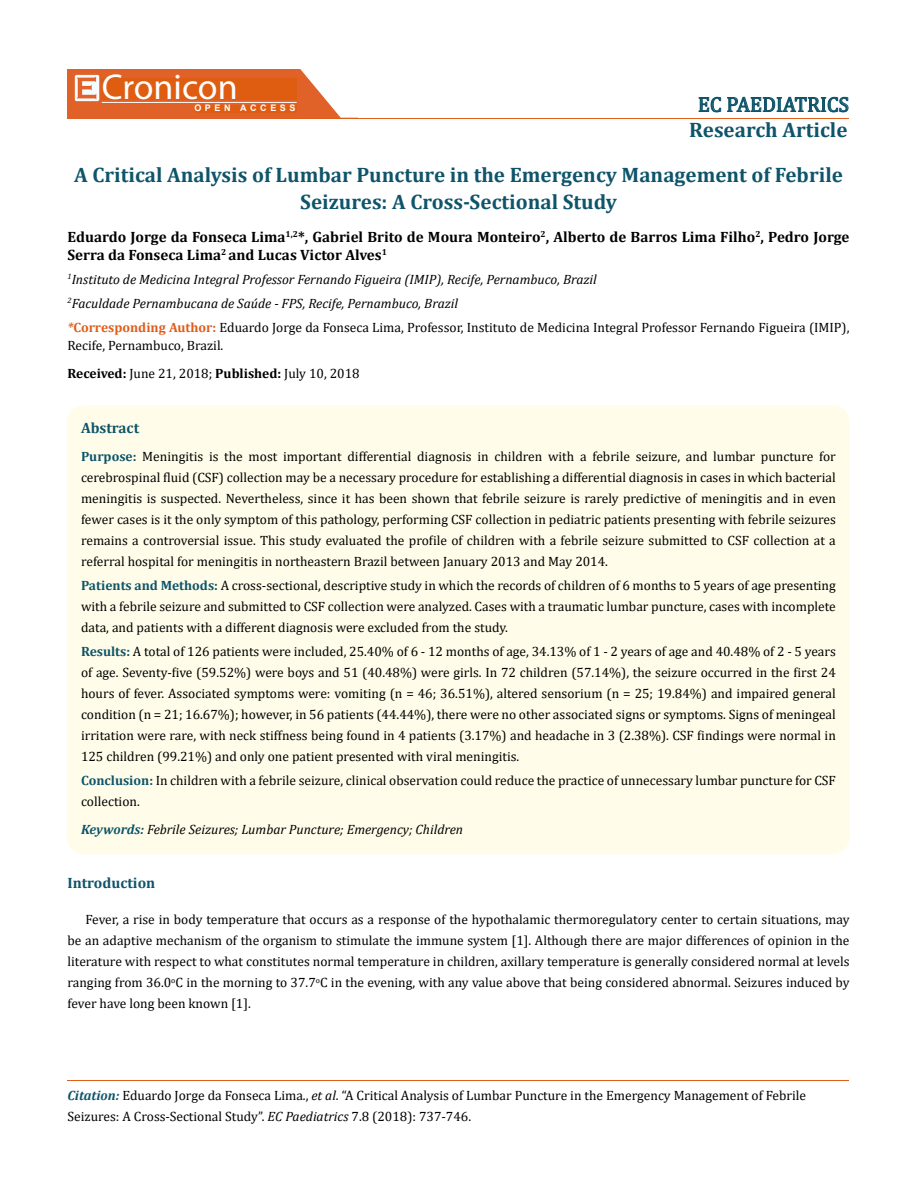
<style>
.page{position:relative;width:917px;height:1190px;background:#fff}
.page>*{position:absolute;margin:0;border:0;box-sizing:border-box;transform-origin:0 0}
.t1{font:36px "Myriad Pro";color:#fff}
.t2{font:700 21px/27px "Cambria";color:#0e546a;text-align:center}
.t3{font:21px "Cambria";color:#0e546a}
.t4{font:700 15px/18px "Cambria";color:#000}
.t5{font:700 15px "Cambria";color:#0e546a}
.t6{font:13.5px/21px "Cambria";color:#000;text-align:justify}
.t7{font:italic 13.5px/24px "Cambria";color:#000}
.t8{font:700 9px "Arial";letter-spacing:.4em;color:#fff}
.s1{font-weight:700;color:#e05d1a}
.s2{font-weight:700;font-style:normal;color:#e05d1a}
.s3{font-style:normal}
.s4{font-weight:700}
.s5{font-weight:700;color:#0e546a}
.s6{font-weight:700;font-style:italic;color:#0e546a}
.s7{font-style:italic}
</style>
<div class="page">
<div style="left:67px;top:70px;width:290px;height:49px;background:#e06228"></div>
<svg style="left:300px;top:69px;width:58px;height:49px"></svg>
<img style="left:75px;top:75px;width:24px;height:26px">
<div style="left:102px;top:79px;width:195px;height:21px;background:#df5d11"></div>
<div style="left:194px;top:105px;width:103px;height:7px;background:#df5d11"></div>
<svg style="left:698px;top:97px;width:23px;height:15px"></svg>
<svg style="left:727px;top:97px;width:121px;height:15px"></svg>
<hr style="left:102px;top:102px;width:194px;height:1px;background:#fff">
<hr style="left:279px;top:118px;width:569px;height:1px;background:#e05d1a">
<hr style="left:67px;top:1080px;width:782px;height:1px;background:#e05d1a">
<div style="left:67px;top:405px;width:782px;height:449px;background:#fffde9;border-radius:18px"></div>
<h1 class="t1" style="left:102px;top:65px;width:138px">Cronicon</h1>
<p class="t8" style="left:194px;top:102px;width:103px">OPEN ACCESS</p>
<h2 class="t3" style="left:697px;top:92px;width:153px">EC PAEDIATRICS</h2>
<h2 class="t2" style="left:689px;top:116px;width:160px">Research Article</h2>
<h2 class="t2" style="left:74px;top:160px;width:770px">A Critical Analysis of Lumbar Puncture in the Emergency Management of Febrile<br>Seizures: A Cross-Sectional Study</h2>
<p class="t4" style="left:67px;top:227px;width:783px">Eduardo Jorge da Fonseca Lima<sup>1,2</sup>*, Gabriel Brito de Moura Monteiro<sup>2</sup>, Alberto de Barros Lima Filho<sup>2</sup>, Pedro Jorge<br>Serra da Fonseca Lima<sup>2</sup> and Lucas Victor Alves<sup>1</sup></p>
<p class="t7" style="left:67px;top:266px;width:783px"><sup>1</sup>Instituto de Medicina Integral Professor Fernando Figueira (IMIP), Recife, Pernambuco, Brazil<br><sup>2</sup>Faculdade Pernambucana de Saúde - FPS, Recife, Pernambuco, Brazil<br><span class="s1">*</span><span class="s2">Corresponding Author:</span> <span class="s3">Eduardo Jorge da Fonseca Lima, Professor, Instituto de Medicina Integral Professor Fernando Figueira (IMIP),</span></p>
<p class="t6" style="left:67px;top:331px;width:294px;line-height:28.5px">Recife, Pernambuco, Brazil.<br><span class="s4">Received:</span> June 21, 2018; <span class="s4">Published:</span> July 10, 2018</p>
<p class="t5" style="left:81px;top:418px;width:60px">Abstract</p>
<p class="t6" style="left:81px;top:445px;width:756px"><span class="s5">Purpose:</span> Meningitis is the most important differential diagnosis in children with a febrile seizure, and lumbar puncture for cerebrospinal fluid (CSF) collection may be a necessary procedure for establishing a differential diagnosis in cases in which bacterial meningitis is suspected. Nevertheless, since it has been shown that febrile seizure is rarely predictive of meningitis and in even fewer cases is it the only symptom of this pathology, performing CSF collection in pediatric patients presenting with febrile seizures remains a controversial issue. This study evaluated the profile of children with a febrile seizure submitted to CSF collection at a referral hospital for meningitis in northeastern Brazil between January 2013 and May 2014.</p>
<p class="t6" style="left:81px;top:574px;width:756px"><span class="s5">Patients and Methods:</span> A cross-sectional, descriptive study in which the records of children of 6 months to 5 years of age presenting with a febrile seizure and submitted to CSF collection were analyzed. Cases with a traumatic lumbar puncture, cases with incomplete data, and patients with a different diagnosis were excluded from the study.</p>
<p class="t6" style="left:81px;top:640px;width:756px"><span class="s5">Results:</span> A total of 126 patients were included, 25.40% of 6 - 12 months of age, 34.13% of 1 - 2 years of age and 40.48% of 2 - 5 years of age. Seventy-five (59.52%) were boys and 51 (40.48%) were girls. In 72 children (57.14%), the seizure occurred in the first 24 hours of fever. Associated symptoms were: vomiting (n = 46; 36.51%), altered sensorium (n = 25; 19.84%) and impaired general condition (n = 21; 16.67%); however, in 56 patients (44.44%), there were no other associated signs or symptoms. Signs of meningeal irritation were rare, with neck stiffness being found in 4 patients (3.17%) and headache in 3 (2.38%). CSF findings were normal in 125 children (99.21%) and only one patient presented with viral meningitis.</p>
<p class="t6" style="left:81px;top:769px;width:756px"><span class="s5">Conclusion:</span> In children with a febrile seizure, clinical observation could reduce the practice of unnecessary lumbar puncture for CSF collection.</p>
<p class="t7" style="left:81px;top:817px;width:383px"><span class="s5">Keywords:</span> Febrile Seizures; Lumbar Puncture; Emergency; Children</p>
<p class="t5" style="left:67px;top:872px;width:89px">Introduction</p>
<p class="t6" style="left:67px;top:909px;width:783px;text-indent:18px">Fever, a rise in body temperature that occurs as a response of the hypothalamic thermoregulatory center to certain situations, may be an adaptive mechanism of the organism to stimulate the immune system [1]. Although there are major differences of opinion in the literature with respect to what constitutes normal temperature in children, axillary temperature is generally considered normal at levels ranging from 36.0<sup>o</sup>C in the morning to 37.7<sup>o</sup>C in the evening, with any value above that being considered abnormal. Seizures induced by fever have long been known [1].</p>
<p class="t6" style="left:67px;top:1084px;width:740px"><span class="s6">Citation:</span> Eduardo Jorge da Fonseca Lima., <span class="s7">et al</span>. “A Critical Analysis of Lumbar Puncture in the Emergency Management of Febrile<br>Seizures: A Cross-Sectional Study”. <span class="s7">EC Paediatrics</span> 7.8 (2018): 737-746.</p>
</div>
